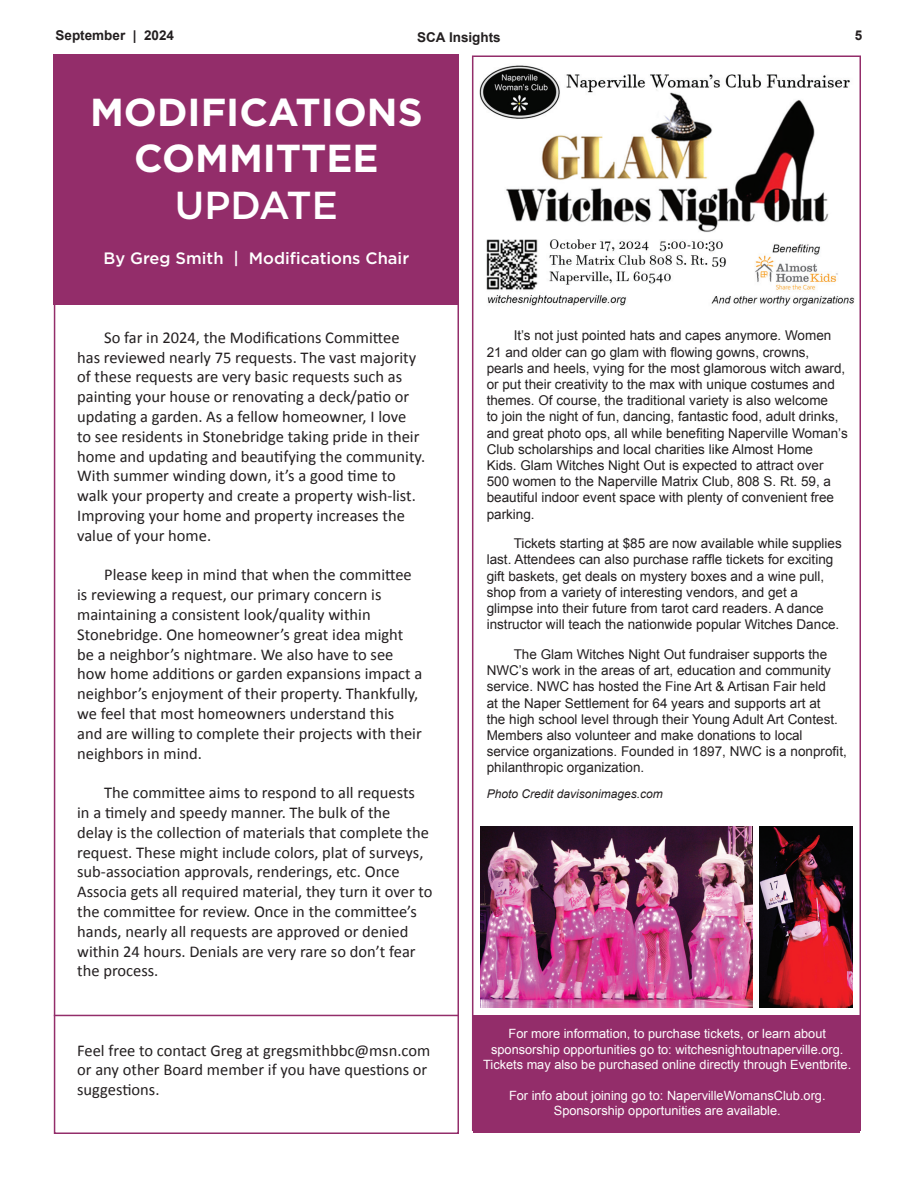
<style>
.page{position:relative;width:918px;height:1188px;background:#fff}
.page>*{position:absolute;margin:0;border:0;box-sizing:border-box;transform-origin:0 0}
.t1{font:700 39px/46.8px "Gotham";color:#fff;text-align:center}
.t2{font:500 39px "Gotham";color:#fff}
.t3{font:16.5px/19.8px "Calibri";color:#231f20}
.t4{font:500 16.5px "Gotham";color:#fff}
.t5{font:13.5px/16.2px "Arial";color:#231f20}
.t6{font:700 13.5px "Arial";color:#231f20}
.t7{font:12.75px/15.3px "Arial";color:#fff;text-align:center}
.t8{font:italic 12px "Arial";color:#231f20}
</style>
<div class="page">
<div style="left:54px;top:54px;width:405px;height:250px;background:#932d6a"></div>
<div style="left:54px;top:288px;width:405px;height:846px;border:2px solid #932d6a"></div>
<div style="left:474px;top:1015px;width:386px;height:117px;background:#932d6a"></div>
<div style="left:472px;top:55px;width:389px;height:1076px;border:2px solid #932d6a"></div>
<img style="left:480px;top:827px;width:272px;height:181px">
<img style="left:479px;top:65px;width:375px;height:241px">
<img style="left:759px;top:827px;width:94px;height:181px">
<hr style="left:54px;top:1015px;width:405px;height:1px;background:#932d6a">
<p class="t6" style="left:56px;top:26px;width:120px">September | 2024</p>
<p class="t6" style="left:417px;top:28px;width:85px">SCA Insights</p>
<p class="t6" style="left:855px;top:26px;width:9px">5</p>
<h1 class="t1" style="left:90px;top:88px;width:334px">MODIFICATIONS<br>COMMITTEE</h1>
<h1 class="t2" style="left:175px;top:180px;width:164px">UPDATE</h1>
<p class="t4" style="left:104px;top:248px;width:307px">By Greg Smith | Modifications Chair</p>
<p class="t3" style="left:77px;top:327px;width:349px;text-indent:27px">So far in 2024, the Modifications Committee has reviewed nearly 75 requests. The vast majority of these requests are very basic requests such as painting your house or renovating a deck/patio or updating a garden. As a fellow homeowner, I love<br>to see residents in Stonebridge taking pride in their home and updating and beautifying the community.<br>With summer winding down, it’s a good time to walk your property and create a property wish-list.<br>Improving your home and property increases the value of your home.</p>
<p class="t3" style="left:77px;top:565px;width:347px;text-indent:27px">Please keep in mind that when the committee is reviewing a request, our primary concern is maintaining a consistent look/quality within Stonebridge. One homeowner’s great idea might be a neighbor’s nightmare. We also have to see how home additions or garden expansions impact a neighbor’s enjoyment of their property. Thankfully, we feel that most homeowners understand this and are willing to complete their projects with their neighbors in mind.</p>
<p class="t3" style="left:77px;top:782px;width:357px;text-indent:27px">The committee aims to respond to all requests<br>in a timely and speedy manner. The bulk of the<br>delay is the collection of materials that complete the request. These might include colors, plat of surveys, sub-association approvals, renderings, etc. Once Associa gets all required material, they turn it over to the committee for review. Once in the committee’s hands, nearly all requests are approved or denied within 24 hours. Denials are very rare so don’t fear the process.</p>
<p class="t3" style="left:77px;top:1040px;width:355px">Feel free to contact Greg at gregsmithbbc@msn.com or any other Board member if you have questions or suggestions.</p>
<p class="t5" style="left:487px;top:328px;width:363px;text-indent:27px">It’s not just pointed hats and capes anymore. Women 21 and older can go glam with flowing gowns, crowns, pearls and heels, vying for the most glamorous witch award, or put their creativity to the max with unique costumes and themes. Of course, the traditional variety is also welcome<br>to join the night of fun, dancing, fantastic food, adult drinks, and great photo ops, all while benefiting Naperville Woman’s Club scholarships and local charities like Almost Home<br>Kids. Glam Witches Night Out is expected to attract over 500 women to the Naperville Matrix Club, 808 S. Rt. 59, a beautiful indoor event space with plenty of convenient free parking.</p>
<p class="t5" style="left:487px;top:536px;width:357px;text-indent:27px">Tickets starting at $85 are now available while supplies last. Attendees can also purchase raffle tickets for exciting gift baskets, get deals on mystery boxes and a wine pull, shop from a variety of interesting vendors, and get a glimpse into their future from tarot card readers. A dance instructor will teach the nationwide popular Witches Dance.</p>
<p class="t5" style="left:487px;top:646px;width:362px;text-indent:27px">The Glam Witches Night Out fundraiser supports the NWC’s work in the areas of art, education and community service. NWC has hosted the Fine Art &amp; Artisan Fair held<br>at the Naper Settlement for 64 years and supports art at<br>the high school level through their Young Adult Art Contest.<br>Members also volunteer and make donations to local service organizations. Founded in 1897, NWC is a nonprofit, philanthropic organization.</p>
<p class="t8" style="left:487px;top:786px;width:178px">Photo Credit davisonimages.com</p>
<p class="t7" style="left:483px;top:1026px;width:370px">For more information, to purchase tickets, or learn about sponsorship opportunities go to: witchesnightoutnaperville.org.<br>Tickets may also be purchased online directly through Eventbrite.</p>
<p class="t7" style="left:509px;top:1088px;width:318px">For info about joining go to: NapervilleWomansClub.org.<br>Sponsorship opportunities are available.</p>
</div>
